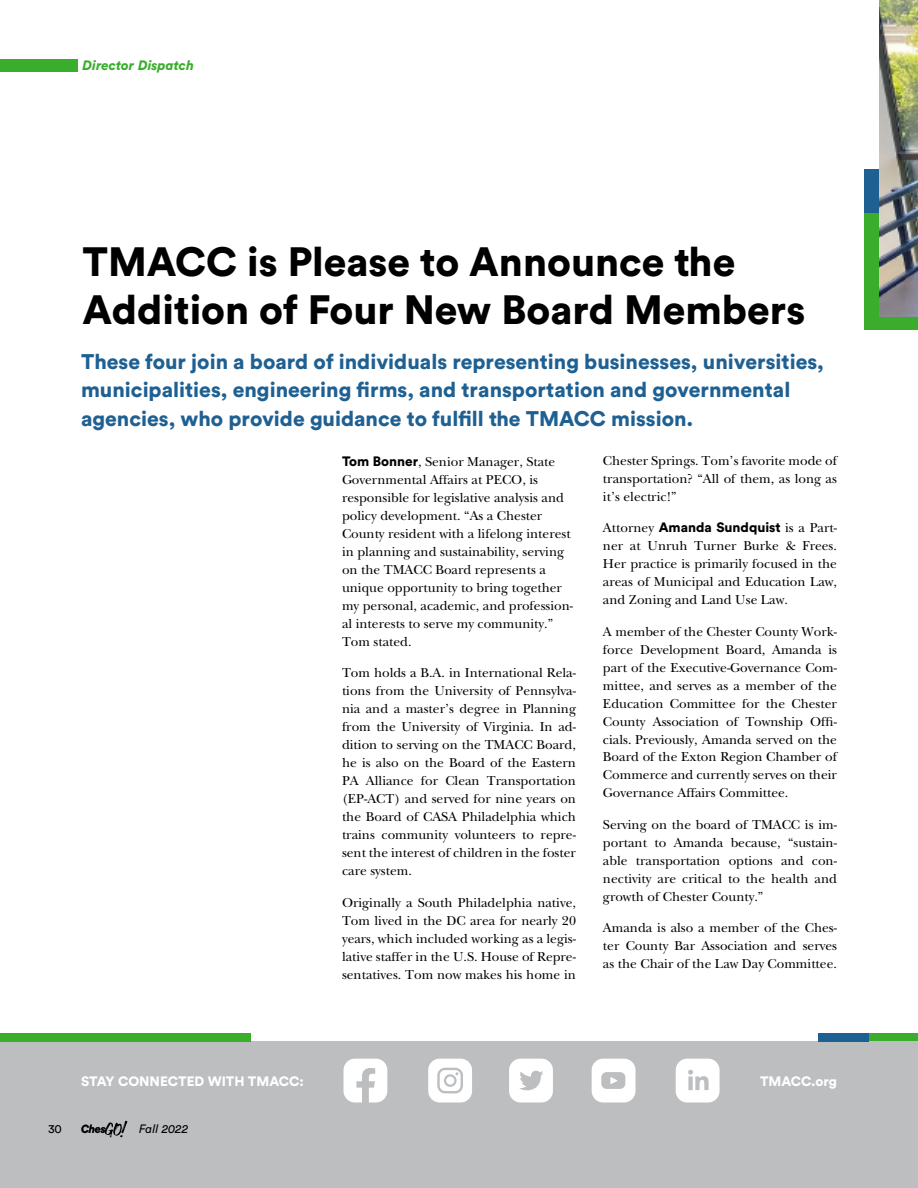
<style>
.page{position:relative;width:918px;height:1188px;background:#fff}
.page>*{position:absolute;margin:0;border:0;box-sizing:border-box;transform-origin:0 0}
.t1{font:900 40.5px/48px "Circular Std";color:#000}
.t2{font:900 21px/28.5px "Circular Std";color:#1f6092}
.t3{font:13.5px/18px "New Baskerville";color:#000;text-align:justify}
.t4{font:900 13.5px "Circular Std";color:#fff}
.t5{font:italic 900 13.5px "Circular Std";color:#3aad2c}
.t6{font:italic 12px "Circular Std";color:#000}
.t7{font:12px "Circular Std";color:#000}
.s1{font-family:"Circular Std";font-weight:900}
</style>
<div class="page">
<div style="left:861px;top:1033px;width:57px;height:110px;background:#3aad2c"></div>
<div style="left:864px;top:170px;width:54px;height:116px;background:#1f6092"></div>
<div style="left:864px;top:213px;width:54px;height:116px;background:#3aad2c"></div>
<div style="left:0;top:59px;width:78px;height:12px;background:#3aad2c"></div>
<div style="left:0;top:1042px;width:918px;height:146px;background:#bcbec0"></div>
<div style="left:0;top:1033px;width:250px;height:9px;background:#3aad2c"></div>
<div style="left:818px;top:1033px;width:51px;height:9px;background:#1f6092"></div>
<svg style="left:344px;top:1059px;width:43px;height:43px"></svg>
<svg style="left:509px;top:1059px;width:44px;height:43px"></svg>
<svg style="left:428px;top:1059px;width:44px;height:44px"></svg>
<svg style="left:592px;top:1059px;width:44px;height:44px"></svg>
<svg style="left:676px;top:1059px;width:44px;height:44px;background:#f2f3f3"></svg>
<img style="left:879px;top:0;width:39px;height:316px">
<svg style="left:81px;top:1121px;width:46px;height:17px"></svg>
<p class="t5" style="left:82px;top:56px;width:113px">Director Dispatch</p>
<h1 class="t1" style="left:82px;top:236px;width:724px">TMACC is Please to Announce the<br>Addition of Four New Board Members</h1>
<h2 class="t2" style="left:81px;top:347px;width:744px">These four join a board of individuals representing businesses, universities, municipalities, engineering firms, and transportation and governmental agencies, who provide guidance to fulfill the TMACC mission.</h2>
<p class="t3" style="left:342px;top:453px;width:233px;text-align:left"><span class="s1">Tom Bonner</span>, Senior Manager, State Governmental Affairs at PECO, is responsible for legislative analysis and policy development. “As a Chester County resident with a lifelong interest in planning and sustainability, serving on the TMACC Board represents a unique opportunity to bring together my personal, academic, and profession&shy;al interests to serve my community.” Tom stated.</p>
<p class="t3" style="left:342px;top:664px;width:236px">Tom holds a B.A. in International Rela&shy;tions from the University of Pennsylva&shy;nia and a master’s degree in Planning from the University of Virginia. In ad&shy;dition to serving on the TMACC Board, he is also on the Board of the Eastern PA Alliance for Clean Transportation (EP-ACT) and served for nine years on the Board of CASA Philadelphia which trains community volunteers to repre&shy;sent the interest of children in the foster care system.</p>
<p class="t3" style="left:342px;top:893px;width:236px">Originally a South Philadelphia native, Tom lived in the DC area for nearly 20 years, which included working as a legis&shy;lative staffer in the U.S. House of Repre&shy;sentatives. Tom now makes his home in</p>
<p class="t3" style="left:603px;top:451px;width:236px">Chester Springs. Tom’s favorite mode of transportation? “All of them, as long as it’s electric!”</p>
<p class="t3" style="left:603px;top:519px;width:236px">Attorney <span class="s1">Amanda Sundquist</span> is a Part&shy;ner at Unruh Turner Burke &amp; Frees.<br>Her practice is primarily focused in the areas of Municipal and Education Law, and Zoning and Land Use Law.</p>
<p class="t3" style="left:603px;top:622px;width:236px">A member of the Chester County Work&shy;force Development Board, Amanda is part of the Executive-Governance Com&shy;mittee, and serves as a member of the Education Committee for the Chester County Association of Township Offi&shy;cials. Previously, Amanda served on the Board of the Exton Region Chamber of Commerce and currently serves on their Governance Affairs Committee.</p>
<p class="t3" style="left:603px;top:816px;width:235px">Serving on the board of TMACC is im&shy;portant to Amanda because, “sustain&shy;able transportation options and con&shy;nectivity are critical to the health and growth of Chester County.”</p>
<p class="t3" style="left:603px;top:919px;width:236px">Amanda is also a member of the Ches&shy;ter County Bar Association and serves as the Chair of the Law Day Committee.</p>
<p class="t4" style="left:81px;top:1073px;width:224px">STAY CONNECTED WITH TMACC:</p>
<p class="t4" style="left:760px;top:1073px;width:78px">TMACC.org</p>
<p class="t7" style="left:48px;top:1121px;width:16px">30</p>
<p class="t6" style="left:139px;top:1121px;width:51px">Fall 2022</p>
</div>
